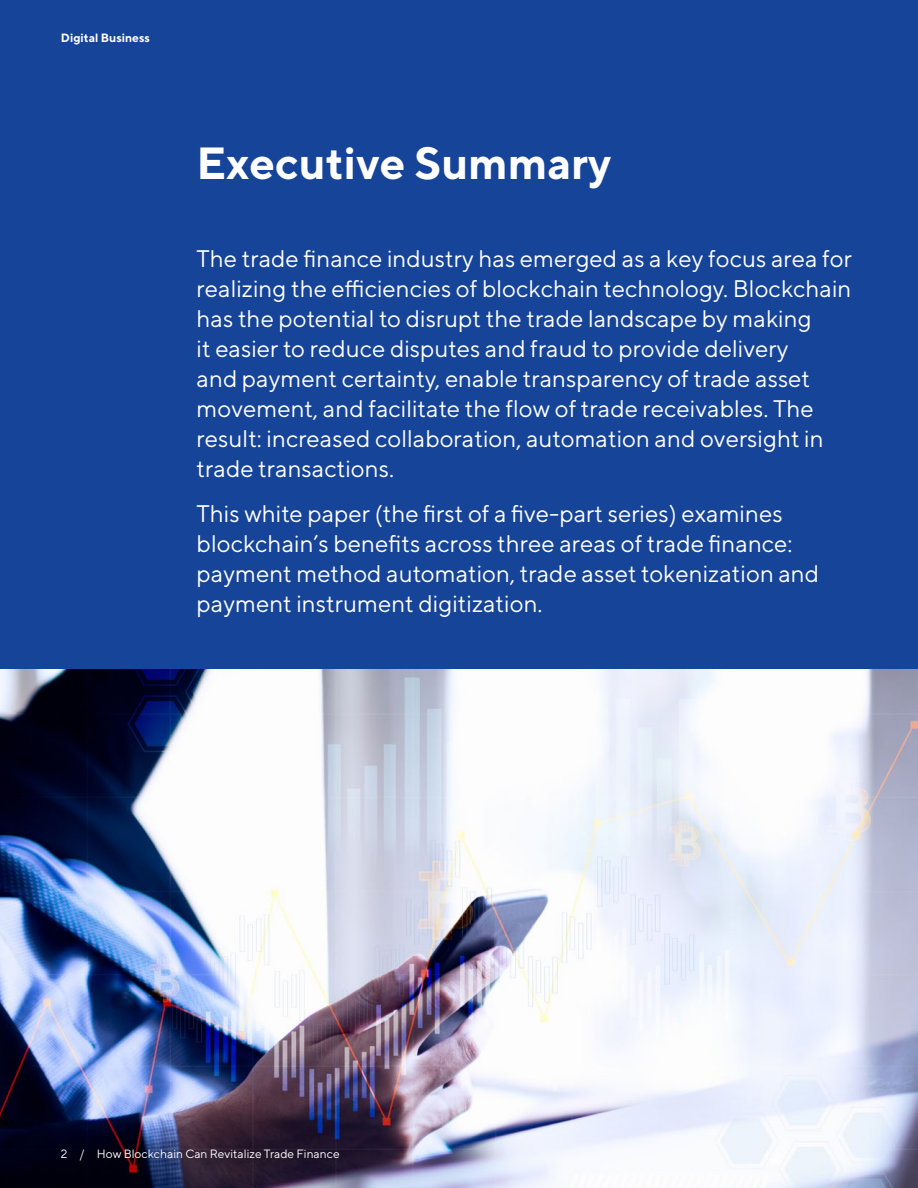
<style>
.page{position:relative;width:918px;height:1188px;background:#164499}
.page>*{position:absolute;margin:0;border:0;box-sizing:border-box;transform-origin:0 0}
.t1{font:700 45px "TT Norms";color:#fff}
.Executive_summary_in{font:24px/30px "TT Norms";color:#fff}
.t2{font:12px "TT Norms";color:#fff}
.t3{font:700 12px "TT Norms";color:#fff}
</style>
<div class="page">
<img style="left:0;top:670px;width:918px;height:518px">
<p class="t3" style="left:61px;top:30px;width:91px">Digital Business</p>
<h1 class="t1" style="left:197px;top:135px;width:416px">Executive Summary</h1>
<p class="Executive_summary_in" style="left:197px;top:243px;width:657px">The trade finance industry has emerged as a key focus area for realizing the efficiencies of blockchain technology. Blockchain has the potential to disrupt the trade landscape by making<br>it easier to reduce disputes and fraud to provide delivery<br>and payment certainty, enable transparency of trade asset movement, and facilitate the flow of trade receivables. The result: increased collaboration, automation and oversight in trade transactions.</p>
<p class="Executive_summary_in" style="left:197px;top:498px;width:624px">This white paper (the first of a five-part series) examines blockchain’s benefits across three areas of trade finance: payment method automation, trade asset tokenization and payment instrument digitization.</p>
<p class="t2" style="left:61px;top:1146px;width:280px">2 / How Blockchain Can Revitalize Trade Finance</p>
</div>
